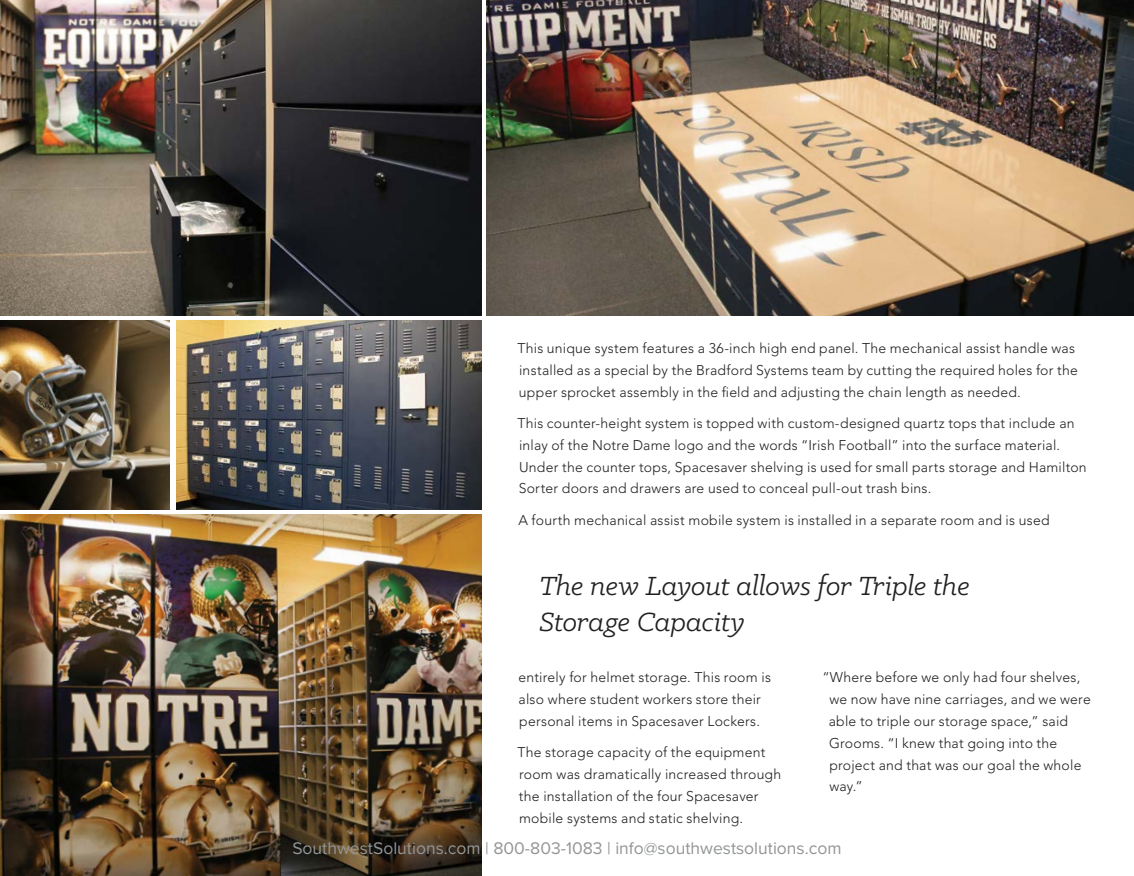
<style>
.page{position:relative;width:1134px;height:876px;background:#fff}
.page>*{position:absolute;margin:0;border:0;box-sizing:border-box;transform-origin:0 0}
.t1{font:italic 29.75px/36.8px "Klinic Slab";letter-spacing:-.01em;color:#221f20}
.t2{font:17.5px "Proxima Nova";color:#939597}
.t3{font:300 14px/21.9px "Avenir";letter-spacing:.015em;color:#221f20}
</style>
<div class="page">
<img style="left:0;top:0;width:481px;height:315px">
<img style="left:486px;top:0;width:648px;height:315px">
<img style="left:0;top:515px;width:481px;height:361px">
<img style="left:0;top:320px;width:170px;height:189px">
<img style="left:176px;top:320px;width:305px;height:189px">
<p class="t3" style="left:517px;top:337px;width:562px">This unique system features a 36-inch high end panel. The mechanical assist handle was installed as a special by the Bradford Systems team by cutting the required holes for the upper sprocket assembly in the field and adjusting the chain length as needed.</p>
<p class="t3" style="left:517px;top:412px;width:571px">This counter-height system is topped with custom-designed quartz tops that include an inlay of the Notre Dame logo and the words “Irish Football” into the surface material.<br>Under the counter tops, Spacesaver shelving is used for small parts storage and Hamilton Sorter doors and drawers are used to conceal pull-out trash bins.</p>
<p class="t3" style="left:518px;top:509px;width:533px">A fourth mechanical assist mobile system is installed in a separate room and is used</p>
<h1 class="t1" style="left:539px;top:566px;width:432px">The new Layout allows for Triple the<br>Storage Capacity</h1>
<p class="t3" style="left:518px;top:666px;width:254px">entirely for helmet storage. This room is also where student workers store their personal items in Spacesaver Lockers.</p>
<p class="t3" style="left:517px;top:741px;width:265px">The storage capacity of the equipment room was dramatically increased through the installation of the four Spacesaver mobile systems and static shelving.</p>
<p class="t3" style="left:829px;top:666px;width:264px;text-indent:-6px">“Where before we only had four shelves, we now have nine carriages, and we were able to triple our storage space,” said<br>Grooms. “I knew that going into the project and that was our goal the whole way.”</p>
<p class="t2" style="left:292px;top:835px;width:551px">SouthwestSolutions.com | 800-803-1083 | info@southwestsolutions.com</p>
</div>
